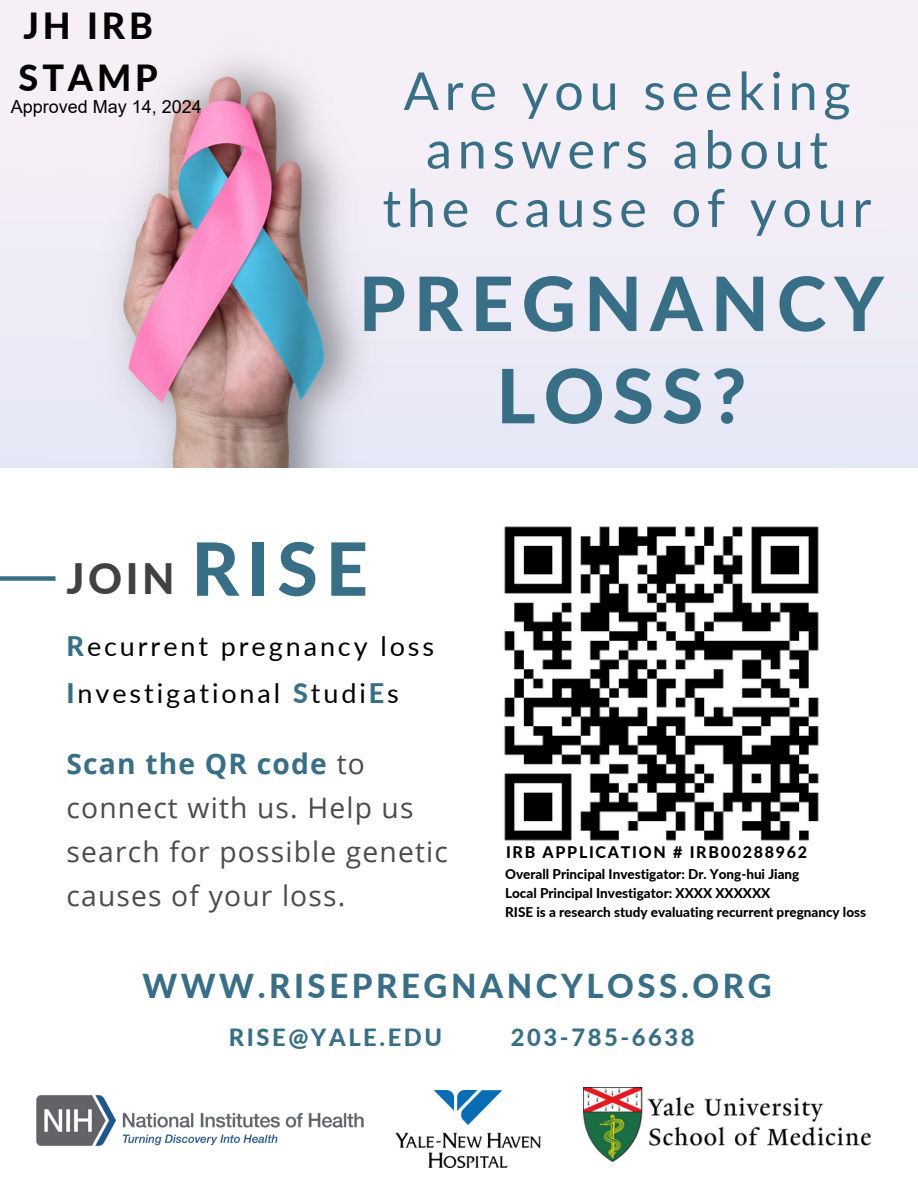
<style>
.page{position:relative;width:918px;height:1188px;background:#fff}
.page>*{position:absolute;margin:0;border:0;box-sizing:border-box;transform-origin:0 0}
.t1{font:800 75px/92.2px "Lato";letter-spacing:.11em;color:#396f86;text-align:center}
.t2{font:800 73.5px "Lato";color:#396f86}
.t3{font:52.35px/58.5px "Lato";letter-spacing:.11em;color:#396f86;text-align:center}
.t4{font:800 42px "Lato";color:#414141}
.t5{font:800 36px/51.8px "Lato";letter-spacing:.11em;color:#000}
.t6{font:800 33px "Lato";letter-spacing:.11em;color:#396f86}
.t7{font:28.2px/43.8px "Open Sans";letter-spacing:.04em;color:#4b4b4b}
.t8{font:27px/47.2px "Lato";letter-spacing:.11em;color:#000}
.t9{font:800 23.7px "Lato";letter-spacing:.11em;color:#396f86}
.t10{font:18px "Arial";color:#000}
.t11{font:800 16.05px "Lato";letter-spacing:.11em;color:#000}
.t12{font:800 13.5px "Lato";color:#000}
.s1{font-weight:800;color:#396f86}
.s2{font-weight:700;color:#396f86}
</style>
<div class="page">
<div style="left:0;top:576px;width:56px;height:5px;background:#396f86"></div>
<img style="left:396px;top:1091px;width:145px;height:76px">
<img style="left:583px;top:1087px;width:287px;height:75px">
<img style="left:36px;top:1094px;width:328px;height:53px">
<img style="left:0;top:0;width:918px;height:468px">
<img style="left:504px;top:526px;width:315px;height:315px">
<p class="t5" style="left:19px;top:0;width:141px">JH IRB<br>STAMP</p>
<h3 class="t10" style="left:11px;top:95px;width:193px">Approved May 14, 2024</h3>
<h3 class="t3" style="left:383px;top:60px;width:490px">Are you seeking answers about the cause of your</h3>
<p class="t1" style="left:359px;top:256px;width:527px">PREGNANCY<br>LOSS?</p>
<p class="t4" style="left:67px;top:553px;width:110px">JOIN</p>
<p class="t2" style="left:192px;top:523px;width:178px">RISE</p>
<p class="t8" style="left:67px;top:622px;width:369px"><span class="s1">R</span>ecurrent pregnancy loss<br><span class="s1">I</span>nvestigational <span class="s1">S</span>tudi<span class="s1">E</span>s</p>
<h4 class="t7" style="left:67px;top:741px;width:383px"><span class="s2">Scan the QR code</span> to connect with us. Help us search for possible genetic causes of your loss.</h4>
<h6 class="t11" style="left:506px;top:842px;width:302px">IRB APPLICATION # IRB00288962</h6>
<h6 class="t12" style="left:505px;top:865px;width:296px">Overall Principal Investigator: Dr. Yong-hui Jiang</h6>
<p class="t12" style="left:505px;top:885px;width:267px">Local Principal Investigator: XXXX XXXXXX</p>
<p class="t12" style="left:505px;top:904px;width:362px">RISE is a research study evaluating recurrent pregnancy loss</p>
<p class="t6" style="left:142px;top:965px;width:631px">WWW.RISEPREGNANCYLOSS.ORG</p>
<p class="t9" style="left:511px;top:1023px;width:185px">203-785-6638</p>
<h5 class="t9" style="left:229px;top:1023px;width:215px">RISE@YALE.EDU</h5>
</div>
